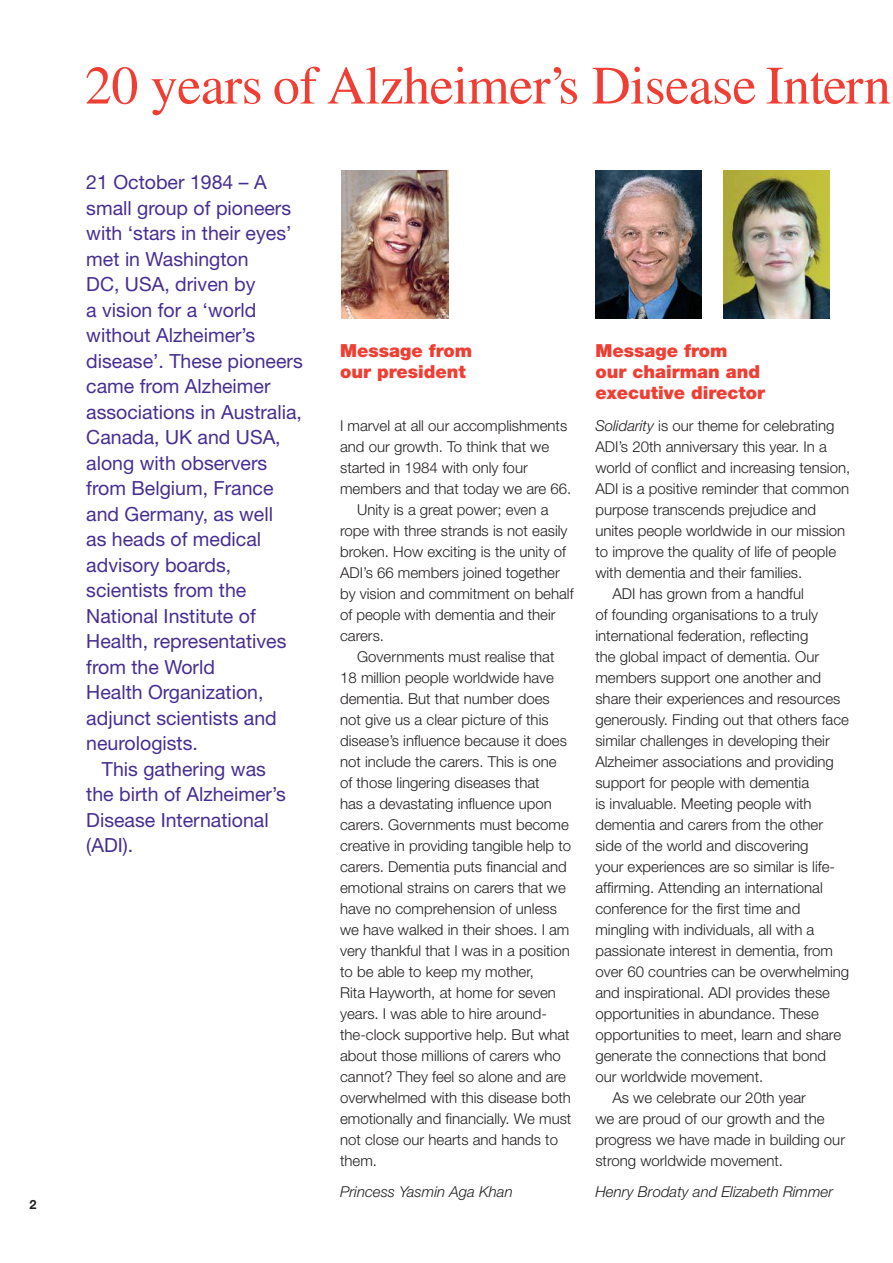
<style>
.page{position:relative;width:893px;height:1263px;background:#fff}
.page>*{position:absolute;margin:0;border:0;box-sizing:border-box;transform-origin:0 0}
.t1{font:54px "Times";letter-spacing:-.01em;color:#ef3e33}
.t2{font:19.5px "Helvetica Neue";color:#472f92}
.t3{font:900 18px/21px "Helvetica Neue";color:#ef3e33}
.t4{font:300 15px "Helvetica Neue";color:#231f20}
.t5{font:italic 300 15px "Helvetica Neue";color:#231f20}
.t6{font:700 12.75px "Helvetica Neue";color:#231f20}
.s1{font-style:italic}
</style>
<div class="page">
<img style="left:342px;top:170px;width:106px;height:149px">
<img style="left:595px;top:170px;width:106px;height:149px">
<img style="left:723px;top:170px;width:106px;height:149px">
<p class="t6" style="left:30px;top:1200px;width:9px">2</p>
<h1 class="t1" style="left:85px;top:66px;width:807px">20 years of Alzheimer’s Disease Intern</h1>
<h2 class="t2" style="left:86px;top:175px;width:182px">21 October 1984 – A</h2>
<h2 class="t2" style="left:86px;top:201px;width:206px">small group of pioneers</h2>
<h2 class="t2" style="left:86px;top:226px;width:207px">with ‘stars in their eyes’</h2>
<h2 class="t2" style="left:86px;top:252px;width:164px">met in Washington</h2>
<h2 class="t2" style="left:86px;top:277px;width:171px">DC, USA, driven by</h2>
<h2 class="t2" style="left:86px;top:303px;width:172px">a vision for a ‘world</h2>
<h2 class="t2" style="left:86px;top:328px;width:170px">without Alzheimer’s</h2>
<h2 class="t2" style="left:86px;top:354px;width:218px">disease’. These pioneers</h2>
<h2 class="t2" style="left:86px;top:379px;width:186px">came from Alzheimer</h2>
<h2 class="t2" style="left:86px;top:405px;width:217px">associations in Australia,</h2>
<h2 class="t2" style="left:86px;top:430px;width:196px">Canada, UK and USA,</h2>
<h2 class="t2" style="left:86px;top:456px;width:182px">along with observers</h2>
<h2 class="t2" style="left:86px;top:481px;width:189px">from Belgium, France</h2>
<h2 class="t2" style="left:86px;top:507px;width:188px">and Germany, as well</h2>
<h2 class="t2" style="left:86px;top:532px;width:176px">as heads of medical</h2>
<h2 class="t2" style="left:86px;top:558px;width:146px">advisory boards,</h2>
<h2 class="t2" style="left:86px;top:583px;width:162px">scientists from the</h2>
<h2 class="t2" style="left:86px;top:609px;width:171px">National Institute of</h2>
<h2 class="t2" style="left:86px;top:634px;width:202px">Health, representatives</h2>
<h2 class="t2" style="left:86px;top:660px;width:130px">from the World</h2>
<h2 class="t2" style="left:86px;top:685px;width:179px">Health Organization,</h2>
<h2 class="t2" style="left:86px;top:711px;width:192px">adjunct scientists and</h2>
<h2 class="t2" style="left:86px;top:736px;width:113px">neurologists.</h2>
<h2 class="t2" style="left:102px;top:762px;width:165px">This gathering was</h2>
<h2 class="t2" style="left:86px;top:787px;width:201px">the birth of Alzheimer’s</h2>
<h2 class="t2" style="left:86px;top:813px;width:184px">Disease International</h2>
<h2 class="t2" style="left:86px;top:838px;width:48px">(ADI).</h2>
<p class="t3" style="left:340px;top:342px;width:134px">Message from our president</p>
<p class="t4" style="left:340px;top:420px;width:228px">I marvel at all our accomplishments</p>
<p class="t4" style="left:340px;top:441px;width:210px">and our growth. To think that we</p>
<p class="t4" style="left:340px;top:462px;width:189px">started in 1984 with only four</p>
<p class="t4" style="left:340px;top:483px;width:233px">members and that today we are 66.</p>
<p class="t4" style="left:357px;top:504px;width:193px">Unity is a great power; even a</p>
<p class="t4" style="left:340px;top:525px;width:229px">rope with three strands is not easily</p>
<p class="t4" style="left:340px;top:546px;width:227px">broken. How exciting is the unity of</p>
<p class="t4" style="left:340px;top:567px;width:221px">ADI’s 66 members joined together</p>
<p class="t4" style="left:340px;top:588px;width:235px">by vision and commitment on behalf</p>
<p class="t4" style="left:340px;top:609px;width:217px">of people with dementia and their</p>
<p class="t4" style="left:340px;top:630px;width:45px">carers.</p>
<p class="t4" style="left:357px;top:651px;width:199px">Governments must realise that</p>
<p class="t4" style="left:340px;top:672px;width:215px">18 million people worldwide have</p>
<p class="t4" style="left:340px;top:693px;width:211px">dementia. But that number does</p>
<p class="t4" style="left:340px;top:714px;width:210px">not give us a clear picture of this</p>
<p class="t4" style="left:340px;top:735px;width:228px">disease’s influence because it does</p>
<p class="t4" style="left:340px;top:756px;width:218px">not include the carers. This is one</p>
<p class="t4" style="left:340px;top:777px;width:201px">of those lingering diseases that</p>
<p class="t4" style="left:340px;top:798px;width:213px">has a devastating influence upon</p>
<p class="t4" style="left:340px;top:819px;width:230px">carers. Governments must become</p>
<p class="t4" style="left:340px;top:840px;width:232px">creative in providing tangible help to</p>
<p class="t4" style="left:340px;top:861px;width:228px">carers. Dementia puts financial and</p>
<p class="t4" style="left:340px;top:882px;width:227px">emotional strains on carers that we</p>
<p class="t4" style="left:340px;top:903px;width:218px">have no comprehension of unless</p>
<p class="t4" style="left:340px;top:924px;width:231px">we have walked in their shoes. I am</p>
<p class="t4" style="left:340px;top:945px;width:231px">very thankful that I was in a position</p>
<p class="t4" style="left:340px;top:966px;width:195px">to be able to keep my mother,</p>
<p class="t4" style="left:340px;top:987px;width:217px">Rita Hayworth, at home for seven</p>
<p class="t4" style="left:340px;top:1008px;width:208px">years. I was able to hire around-</p>
<p class="t4" style="left:340px;top:1029px;width:231px">the-clock supportive help. But what</p>
<p class="t4" style="left:340px;top:1050px;width:222px">about those millions of carers who</p>
<p class="t4" style="left:340px;top:1071px;width:227px">cannot? They feel so alone and are</p>
<p class="t4" style="left:340px;top:1092px;width:232px">overwhelmed with this disease both</p>
<p class="t4" style="left:340px;top:1113px;width:233px">emotionally and financially. We must</p>
<p class="t4" style="left:340px;top:1134px;width:219px">not close our hearts and hands to</p>
<p class="t4" style="left:340px;top:1155px;width:38px">them.</p>
<p class="t5" style="left:340px;top:1186px;width:174px">Princess Yasmin Aga Khan</p>
<p class="t3" style="left:595px;top:342px;width:171px">Message from<br>our chairman and executive director</p>
<p class="t4" style="left:595px;top:420px;width:240px"><span class="s1">Solidarity</span> is our theme for celebrating</p>
<p class="t4" style="left:595px;top:441px;width:233px">ADI’s 20th anniversary this year. In a</p>
<p class="t4" style="left:595px;top:462px;width:256px">world of conflict and increasing tension,</p>
<p class="t4" style="left:595px;top:483px;width:255px">ADI is a positive reminder that common</p>
<p class="t4" style="left:595px;top:504px;width:222px">purpose transcends prejudice and</p>
<p class="t4" style="left:595px;top:525px;width:251px">unites people worldwide in our mission</p>
<p class="t4" style="left:595px;top:546px;width:242px">to improve the quality of life of people</p>
<p class="t4" style="left:595px;top:567px;width:208px">with dementia and their families.</p>
<p class="t4" style="left:612px;top:588px;width:193px">ADI has grown from a handful</p>
<p class="t4" style="left:595px;top:609px;width:224px">of founding organisations to a truly</p>
<p class="t4" style="left:595px;top:630px;width:214px">international federation, reflecting</p>
<p class="t4" style="left:595px;top:651px;width:225px">the global impact of dementia. Our</p>
<p class="t4" style="left:595px;top:672px;width:227px">members support one another and</p>
<p class="t4" style="left:595px;top:693px;width:246px">share their experiences and resources</p>
<p class="t4" style="left:595px;top:714px;width:255px">generously. Finding out that others face</p>
<p class="t4" style="left:595px;top:735px;width:236px">similar challenges in developing their</p>
<p class="t4" style="left:595px;top:756px;width:240px">Alzheimer associations and providing</p>
<p class="t4" style="left:595px;top:777px;width:215px">support for people with dementia</p>
<p class="t4" style="left:595px;top:798px;width:218px">is invaluable. Meeting people with</p>
<p class="t4" style="left:595px;top:819px;width:229px">dementia and carers from the other</p>
<p class="t4" style="left:595px;top:840px;width:215px">side of the world and discovering</p>
<p class="t4" style="left:595px;top:861px;width:241px">your experiences are so similar is life-</p>
<p class="t4" style="left:595px;top:882px;width:229px">affirming. Attending an international</p>
<p class="t4" style="left:595px;top:903px;width:206px">conference for the first time and</p>
<p class="t4" style="left:595px;top:924px;width:220px">mingling with individuals, all with a</p>
<p class="t4" style="left:595px;top:945px;width:239px">passionate interest in dementia, from</p>
<p class="t4" style="left:595px;top:966px;width:255px">over 60 countries can be overwhelming</p>
<p class="t4" style="left:595px;top:987px;width:236px">and inspirational. ADI provides these</p>
<p class="t4" style="left:595px;top:1008px;width:225px">opportunities in abundance. These</p>
<p class="t4" style="left:595px;top:1029px;width:247px">opportunities to meet, learn and share</p>
<p class="t4" style="left:595px;top:1050px;width:232px">generate the connections that bond</p>
<p class="t4" style="left:595px;top:1071px;width:169px">our worldwide movement.</p>
<p class="t4" style="left:612px;top:1092px;width:195px">As we celebrate our 20th year</p>
<p class="t4" style="left:595px;top:1113px;width:231px">we are proud of our growth and the</p>
<p class="t4" style="left:595px;top:1134px;width:251px">progress we have made in building our</p>
<p class="t4" style="left:595px;top:1155px;width:189px">strong worldwide movement.</p>
<p class="t5" style="left:595px;top:1186px;width:239px">Henry Brodaty and Elizabeth Rimmer</p>
</div>
